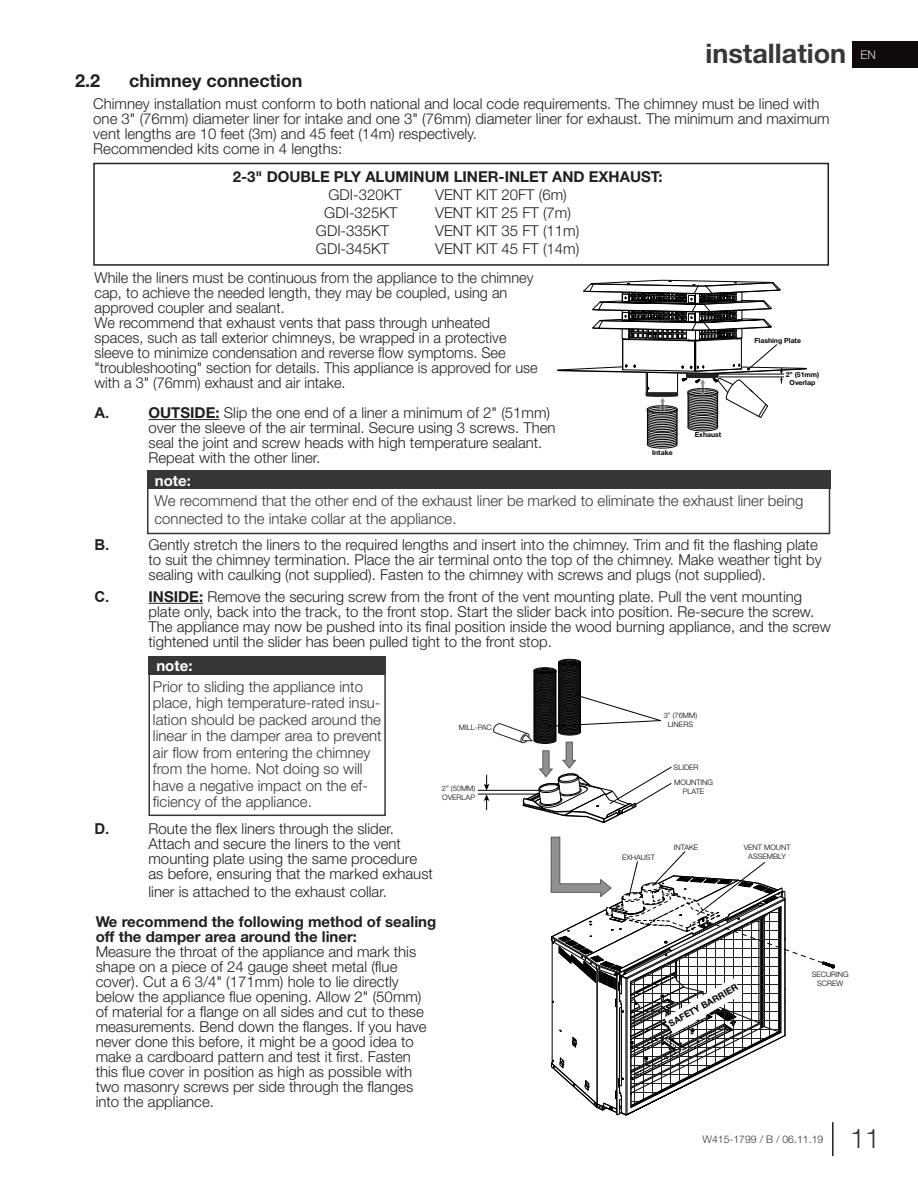
<style>
.page{position:relative;width:918px;height:1188px;background:#fff}
.page>*{position:absolute;margin:0;border:0;box-sizing:border-box;transform-origin:0 0}
.t1{font:700 27px "Helvetica Neue";color:#393637}
.t2{font:300 27px "Helvetica Neue";color:#393637}
.t3{font:700 18px "Helvetica Neue";color:#231f20}
.t4{font:300 15px/15px "Helvetica Neue";color:#231f20}
.t5{font:300 15px/16.5px "Helvetica Neue";color:#393637}
.t6{font:700 15px/15px "Helvetica Neue";color:#231f20}
.t7{font:700 15px "Helvetica Neue";color:#fff}
.t8{font:700 15px "Arial";color:#231f20}
.t9{font:300 12px "Helvetica Neue";color:#dcdddf}
.t10{font:300 10.5px "Helvetica Neue";color:#393637}
.t11{font:700 9px "Helvetica Neue";color:#000}
.t12{font:300 7.5px/9px "Helvetica Neue";color:#000;text-align:center}
.t13{font:700 6.9px/8.2px "Helvetica Neue";color:#000;text-align:center}
.s1{font-weight:700}
</style>
<div class="page">
<div style="left:853px;top:41px;width:65px;height:26px;background:#110a0c"></div>
<hr style="left:832px;top:1122px;width:2px;height:34px;background:#231f20">
<hr style="left:148px;top:419px;width:72px;height:1px;background:#231f20">
<hr style="left:148px;top:603px;width:55px;height:1px;background:#231f20">
<div style="left:93px;top:163px;width:736px;height:103px;border:2px solid #231f20"></div>
<div style="left:147px;top:482px;width:683px;height:52px;border:2px solid #393637"></div>
<div style="left:147px;top:471px;width:683px;height:18px;background:#393637"></div>
<div style="left:148px;top:668px;width:238px;height:148px;border:2px solid #393637"></div>
<div style="left:148px;top:656px;width:238px;height:19px;background:#393637"></div>
<svg style="left:557px;top:280px;width:250px;height:168px"></svg>
<div style="left:558px;top:659px;width:23px;height:6px;border:1px solid #000;border-radius:50%"></div>
<hr style="left:478px;top:790px;width:61px;height:1px;background:#000">
<hr style="left:478px;top:794px;width:62px;height:1px;background:#000">
<svg style="left:484px;top:660px;width:188px;height:163px"></svg>
<svg style="left:550px;top:837px;width:285px;height:279px"></svg>
<h1 class="t1" style="left:705px;top:32px;width:142px">installation</h1>
<p class="t3" style="left:75px;top:66px;width:27px">2.2</p>
<p class="t3" style="left:129px;top:66px;width:175px">chimney connection</p>
<p class="t4" style="left:93px;top:96px;width:738px">Chimney installation must conform to both national and local code requirements. The chimney must be lined with one 3" (76mm) diameter liner for intake and one 3" (76mm) diameter liner for exhaust. The minimum and maximum vent lengths are 10 feet (3m) and 45 feet (14m) respectively.<br>Recommended kits come in 4 lengths:</p>
<p class="t6" style="left:233px;top:170px;width:431px">2-3" DOUBLE PLY ALUMINUM LINER-INLET AND EXHAUST:</p>
<p class="t4" style="left:328px;top:186px;width:75px">GDI-320KT</p>
<p class="t4" style="left:435px;top:186px;width:133px">VENT KIT 20FT (6m)</p>
<p class="t4" style="left:324px;top:204px;width:75px">GDI-325KT</p>
<p class="t4" style="left:435px;top:204px;width:137px">VENT KIT 25 FT (7m)</p>
<p class="t4" style="left:316px;top:222px;width:75px">GDI-335KT</p>
<p class="t4" style="left:435px;top:222px;width:146px">VENT KIT 35 FT (11m)</p>
<p class="t4" style="left:316px;top:240px;width:75px">GDI-345KT</p>
<p class="t4" style="left:435px;top:240px;width:146px">VENT KIT 45 FT (14m)</p>
<p class="t4" style="left:94px;top:270px;width:445px">While the liners must be continuous from the appliance to the chimney cap, to achieve the needed length, they may be coupled, using an approved coupler and sealant.<br>We recommend that exhaust vents that pass through unheated spaces, such as tall exterior chimneys, be wrapped in a protective sleeve to minimize condensation and reverse flow symptoms. See "troubleshooting" section for details. This appliance is approved for use with a 3" (76mm) exhaust and air intake.</p>
<p class="t8" style="left:94px;top:403px;width:16px">A.</p>
<p class="t4" style="left:148px;top:405px;width:409px"><span class="s1">OUTSIDE:</span> Slip the one end of a liner a minimum of 2" (51mm) over the sleeve of the air terminal. Secure using 3 screws. Then seal the joint and screw heads with high temperature sealant.<br>Repeat with the other liner.</p>
<p class="t7" style="left:155px;top:469px;width:38px">note:</p>
<p class="t13" style="left:652px;top:448px;width:22px">Intake</p>
<p class="t13" style="left:695px;top:431px;width:28px">Exhaust</p>
<p class="t13" style="left:755px;top:337px;width:48px">Flashing Plate</p>
<p class="t13" style="left:786px;top:371px;width:35px">2” (51mm)<br>Overlap</p>
<p class="t5" style="left:154px;top:491px;width:651px;line-height:18px">We recommend that the other end of the exhaust liner be marked to eliminate the exhaust liner being connected to the intake collar at the appliance.</p>
<p class="t13" style="left:753px;top:536px;width:64px">Plaque de Raccord</p>
<p class="t8" style="left:94px;top:535px;width:16px">B.</p>
<p class="t4" style="left:148px;top:537px;width:675px">Gently stretch the liners to the required lengths and insert into the chimney. Trim and fit the flashing plate to suit the chimney termination. Place the air terminal onto the top of the chimney. Make weather tight by sealing with caulking (not supplied). Fasten to the chimney with screws and plugs (not supplied).</p>
<p class="t8" style="left:94px;top:587px;width:16px">C.</p>
<p class="t4" style="left:148px;top:589px;width:684px"><span class="s1">INSIDE:</span> Remove the securing screw from the front of the vent mounting plate. Pull the vent mounting plate only, back into the track, to the front stop. Start the slider back into position. Re-secure the screw.<br>The appliance may now be pushed into its final position inside the wood burning appliance, and the screw tightened until the slider has been pulled tight to the front stop.</p>
<p class="t7" style="left:156px;top:654px;width:38px">note:</p>
<p class="t5" style="left:153px;top:678px;width:230px">Prior to sliding the appliance into place, high temperature-rated insu&shy;lation should be packed around the linear in the damper area to prevent air flow from entering the chimney from the home. Not doing so will have a negative impact on the ef&shy;ficiency of the appliance.</p>
<p class="t8" style="left:94px;top:819px;width:16px">D.</p>
<p class="t4" style="left:148px;top:820px;width:286px">Route the flex liners through the slider.<br>Attach and secure the liners to the vent mounting plate using the same procedure as before, ensuring that the marked exhaust</p>
<p class="t4" style="left:148px;top:883px;width:240px">liner is attached to the exhaust collar.</p>
<p class="t12" style="left:459px;top:722px;width:34px">MILL-PAC</p>
<p class="t12" style="left:442px;top:783px;width:35px;text-align:left">2” (50MM)<br>OVERLAP</p>
<p class="t6" style="left:96px;top:914px;width:342px">We recommend the following method of sealing off the damper area around the liner:</p>
<p class="t4" style="left:96px;top:943px;width:332px">Measure the throat of the appliance and mark this shape on a piece of 24 gauge sheet metal (flue cover). Cut a 6 3/4" (171mm) hole to lie directly below the appliance flue opening. Allow 2" (50mm) of material for a flange on all sides and cut to these measurements. Bend down the flanges. If you have never done this before, it might be a good idea to make a cardboard pattern and test it first. Fasten this flue cover in position as high as possible with two masonry screws per side through the flanges into the appliance.</p>
<p class="t12" style="left:664px;top:710px;width:35px">3” (76MM)<br>LINERS</p>
<p class="t12" style="left:674px;top:760px;width:41px;line-height:15px;text-align:left">SLIDER<br>MOUNTING</p>
<p class="t12" style="left:683px;top:787px;width:23px">PLATE</p>
<p class="t12" style="left:622px;top:852px;width:34px">EXHAUST</p>
<p class="t12" style="left:674px;top:843px;width:26px">INTAKE</p>
<p class="t12" style="left:744px;top:843px;width:48px">VENT MOUNT<br>ASSEMBLY</p>
<p class="t11" style="left:666px;top:1018px;width:79px;rotate:-29deg">SAFETY BARRIER</p>
<p class="t12" style="left:812px;top:970px;width:39px">SECURING<br>SCREW</p>
<p class="t9" style="left:860px;top:46px;width:17px">EN</p>
<p class="t10" style="left:703px;top:1131px;width:122px">W415-1799 / B / 06.11.19</p>
<h1 class="t2" style="left:850px;top:1116px;width:32px">11</h1>
</div>
